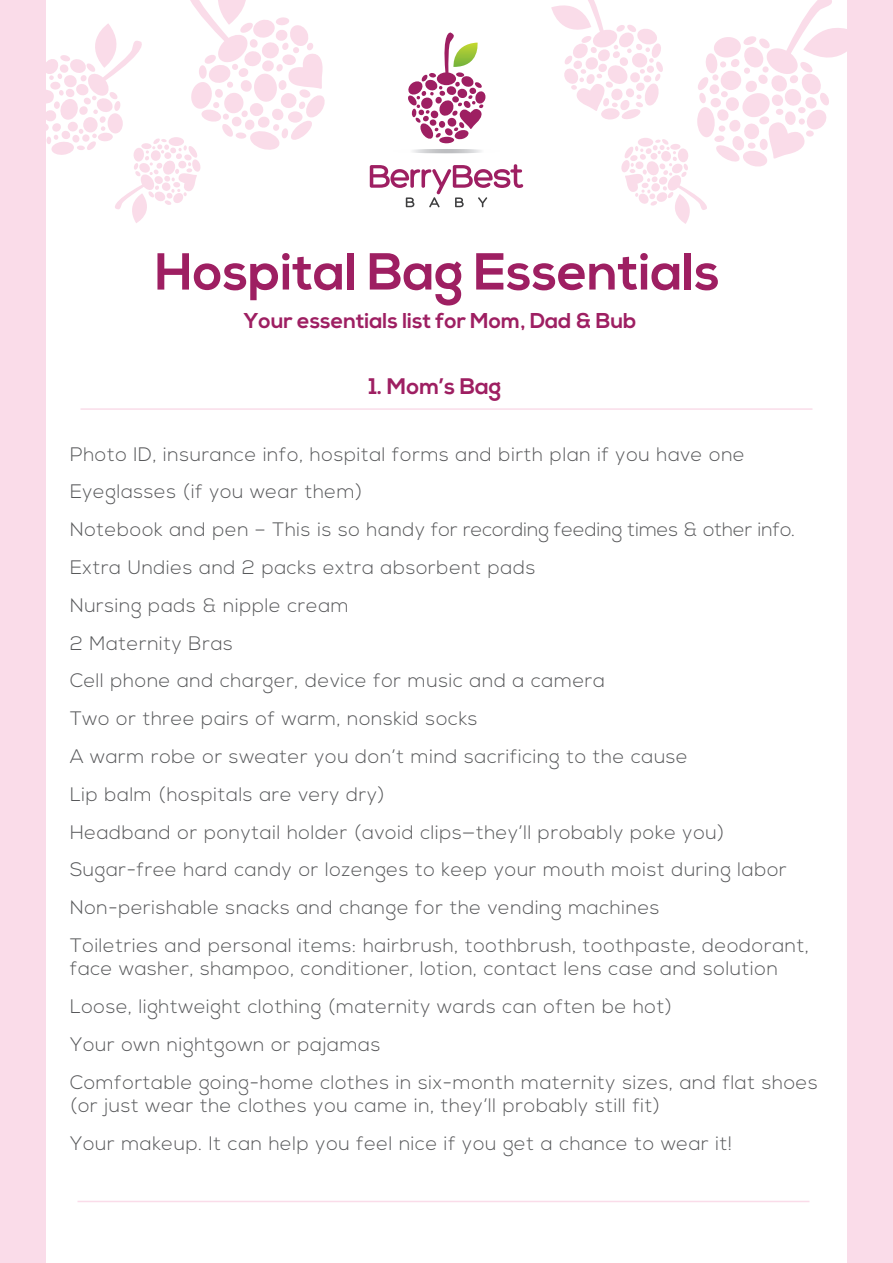
<style>
.page{position:relative;width:893px;height:1263px;background:#fff}
.page>*{position:absolute;margin:0;border:0;box-sizing:border-box;transform-origin:0 0}
.t1{font:700 51.9px "Nexa";color:#9e1f62}
.t2{font:700 22.5px "Nexa";color:#9e1f62}
.t3{font:700 21.45px "Nexa";color:#9e1f62}
.t4{font:300 19.5px/37.8px "Nexa";letter-spacing:.035em;color:#57585a}
</style>
<div class="page">
<svg style="left:408px;top:32px;width:78px;height:111px"></svg>
<svg style="left:412px;top:149px;width:70px;height:4px"></svg>
<svg style="left:370px;top:164px;width:153px;height:43px"></svg>
<hr style="left:80px;top:408px;width:732px;height:2px;background:#fadce9">
<svg style="left:551px;top:0;width:297px;height:224px"></svg>
<svg style="left:45px;top:0;width:280px;height:223px"></svg>
<div style="left:0;top:0;width:45px;height:1263px;background:#fadce9"></div>
<div style="left:848px;top:0;width:45px;height:1263px;background:#fadce9"></div>
<hr style="left:77px;top:1201px;width:732px;height:1px;background:#fadce9">
<h1 class="t1" style="left:155px;top:242px;width:566px">Hospital Bag Essentials</h1>
<p class="t3" style="left:243px;top:308px;width:395px">Your essentials list for Mom, Dad &amp; Bub</p>
<p class="t2" style="left:369px;top:374px;width:134px">1. Mom’s Bag</p>
<p class="t4" style="left:70px;top:436px;width:740px">Photo ID, insurance info, hospital forms and birth plan if you have one Eyeglasses (if you wear them)<br>Notebook and pen – This is so handy for recording feeding times &amp; other info.<br>Extra Undies and 2 packs extra absorbent pads<br>Nursing pads &amp; nipple cream<br>2 Maternity Bras<br>Cell phone and charger, device for music and a camera<br>Two or three pairs of warm, nonskid socks<br>A warm robe or sweater you don’t mind sacrificing to the cause<br>Lip balm (hospitals are very dry)<br>Headband or ponytail holder (avoid clips—they’ll probably poke you)<br>Sugar-free hard candy or lozenges to keep your mouth moist during labor Non-perishable snacks and change for the vending machines<br>Toiletries and personal items: hairbrush, toothbrush, toothpaste, deodorant,</p>
<p class="t4" style="left:70px;top:951px;width:749px">face washer, shampoo, conditioner, lotion, contact lens case and solution Loose, lightweight clothing (maternity wards can often be hot)<br>Your own nightgown or pajamas<br>Comfortable going-home clothes in six-month maternity sizes, and flat shoes</p>
<p class="t4" style="left:70px;top:1087px;width:664px">(or just wear the clothes you came in, they’ll probably still fit)<br>Your makeup. It can help you feel nice if you get a chance to wear it!</p>
</div>
